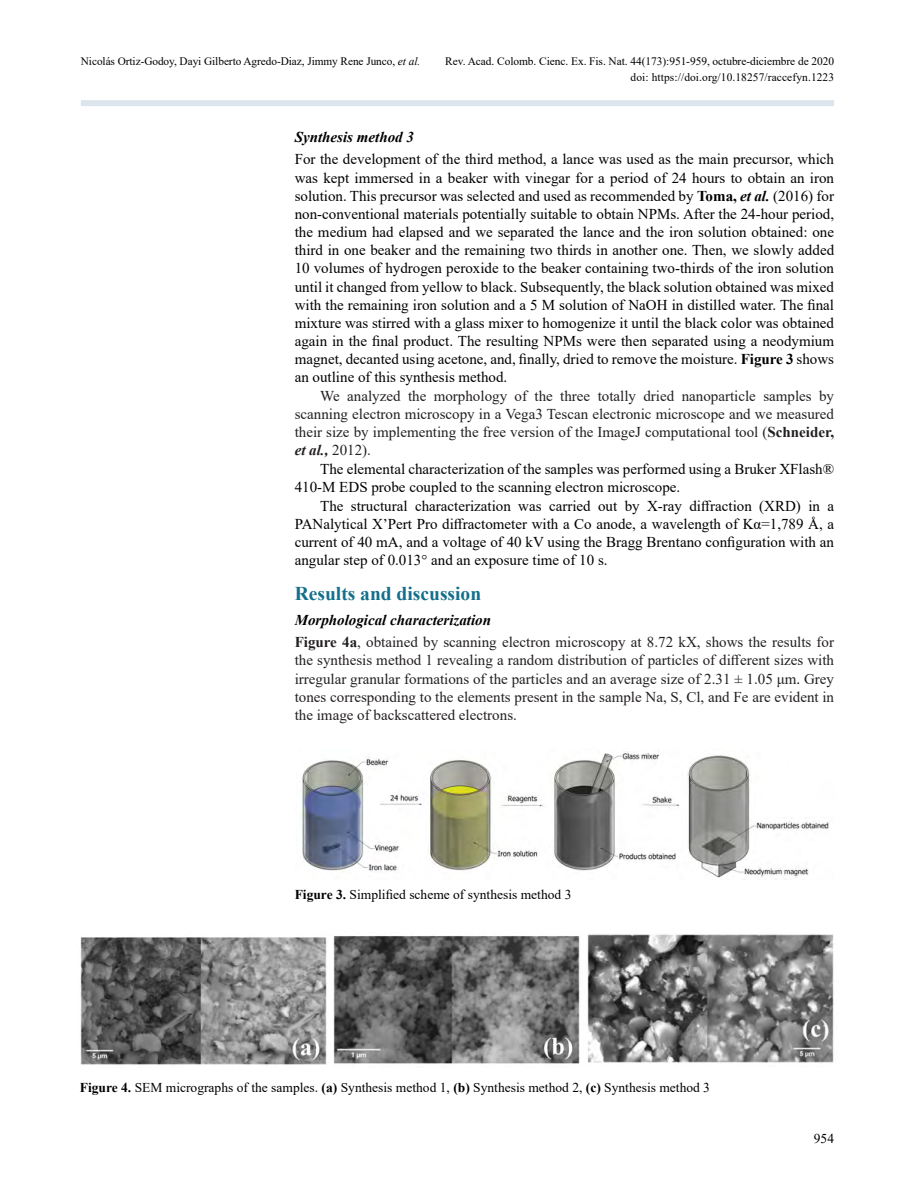
<style>
.page{position:relative;width:915px;height:1191px;background:#fff}
.page>*{position:absolute;margin:0;border:0;box-sizing:border-box;transform-origin:0 0}
.t1{font:700 19.5px "Times New Roman";color:#136f8b}
.t2{font:15px/18.1px "Times New Roman";color:#000;text-align:justify}
.t3{font:15px/18.1px "Times New Roman";color:#231f20;text-align:justify}
.t4{font:italic 700 15px "Times New Roman";color:#000}
.t5{font:13.5px "Times New Roman";color:#000}
.t6{font:11.4px "Times New Roman";letter-spacing:-.005em;color:#000}
.s1{font-style:italic}
.s2{font-weight:700}
.s3{font-weight:700;font-style:italic}
.s4{font-weight:700;font-style:italic;color:#000}
.s5{color:#000}
</style>
<div class="page">
<div style="left:81px;top:100px;width:752px;height:6px;background:#dce5ee"></div>
<img style="left:300px;top:753px;width:529px;height:125px">
<img style="left:80px;top:934px;width:754px;height:131px">
<p class="t6" style="left:81px;top:53px;width:341px">Nicolás Ortiz-Godoy, Dayi Gilberto Agredo-Diaz, Jimmy Rene Junco, <span class="s1">et al.</span></p>
<p class="t6" style="left:445px;top:53px;width:390px">Rev. Acad. Colomb. Cienc. Ex. Fis. Nat. 44(173):951-959, octubre-diciembre de 2020</p>
<p class="t6" style="left:630px;top:69px;width:205px">doi: https://doi.org/10.18257/raccefyn.1223</p>
<p class="t4" style="left:294px;top:126px;width:121px">Synthesis method 3</p>
<p class="t2" style="left:294px;top:150px;width:540px">For the development of the third method, a lance was used as the main precursor, which was kept immersed in a beaker with vinegar for a period of 24 hours to obtain an iron solution. This precursor was selected and used as recommended by <span class="s2">Toma,</span> <span class="s3">et al.</span> (2016) for non-conventional materials potentially suitable to obtain NPMs. After the 24-hour period, the medium had elapsed and we separated the lance and the iron solution obtained: one third in one beaker and the remaining two thirds in another one. Then, we slowly added 10 volumes of hydrogen peroxide to the beaker containing two-thirds of the iron solution until it changed from yellow to black. Subsequently, the black solution obtained was mixed with the remaining iron solution and a 5 M solution of NaOH in distilled water. The final mixture was stirred with a glass mixer to homogenize it until the black color was obtained again in the final product. The resulting NPMs were then separated using a neodymium magnet, decanted using acetone, and, finally, dried to remove the moisture. <span class="s2">Figure 3</span> shows an outline of this synthesis method.</p>
<p class="t3" style="left:294px;top:386px;width:540px;text-indent:26px">We analyzed the morphology of the three totally dried nanoparticle samples by scanning electron microscopy in a Vega3 Tescan electronic microscope and we measured their size by implementing the free version of the ImageJ computational tool (<span class="s2">Schneider, </span><span class="s3">et al.,</span> 2012).</p>
<p class="t2" style="left:294px;top:459px;width:540px;text-indent:26px">The elemental characterization of the samples was performed using a Bruker XFlash®<br>410-M EDS probe coupled to the scanning electron microscope.</p>
<p class="t2" style="left:294px;top:496px;width:540px;text-indent:26px">The structural characterization was carried out by X-ray diffraction (XRD) in a PANalytical X’Pert Pro diffractometer with a Co anode, a wavelength of Kα=1,789 Å, a current of 40 mA, and a voltage of 40 kV using the Bragg Brentano configuration with an angular step of 0.013° and an exposure time of 10 s.</p>
<h1 class="t1" style="left:294px;top:579px;width:188px">Results and discussion</h1>
<p class="t3" style="left:294px;top:608px;width:540px;line-height:22.4px"><span class="s4">Morphological characterization<br></span><span class="s2">Figure 4a</span>, obtained by scanning electron microscopy at 8.72 kX, shows the results for</p>
<p class="t3" style="left:294px;top:651px;width:540px">the synthesis method 1 revealing a random distribution of particles of different sizes with irregular granular formations of the particles and an average size of 2.31 ± 1.05 μm<span class="s5">.</span> Grey tones corresponding to the elements present in the sample Na, S, Cl, and Fe are evident in the image of backscattered electrons.</p>
<p class="t5" style="left:294px;top:885px;width:278px"><span class="s2">Figure 3.</span> Simplified scheme of synthesis method 3</p>
<p class="t5" style="left:80px;top:1078px;width:631px"><span class="s2">Figure 4.</span> SEM micrographs of the samples. <span class="s2">(a)</span> Synthesis method 1, <span class="s2">(b)</span> Synthesis method 2, <span class="s2">(c)</span> Synthesis method 3</p>
<p class="t5" style="left:813px;top:1128px;width:22px">954</p>
</div>
